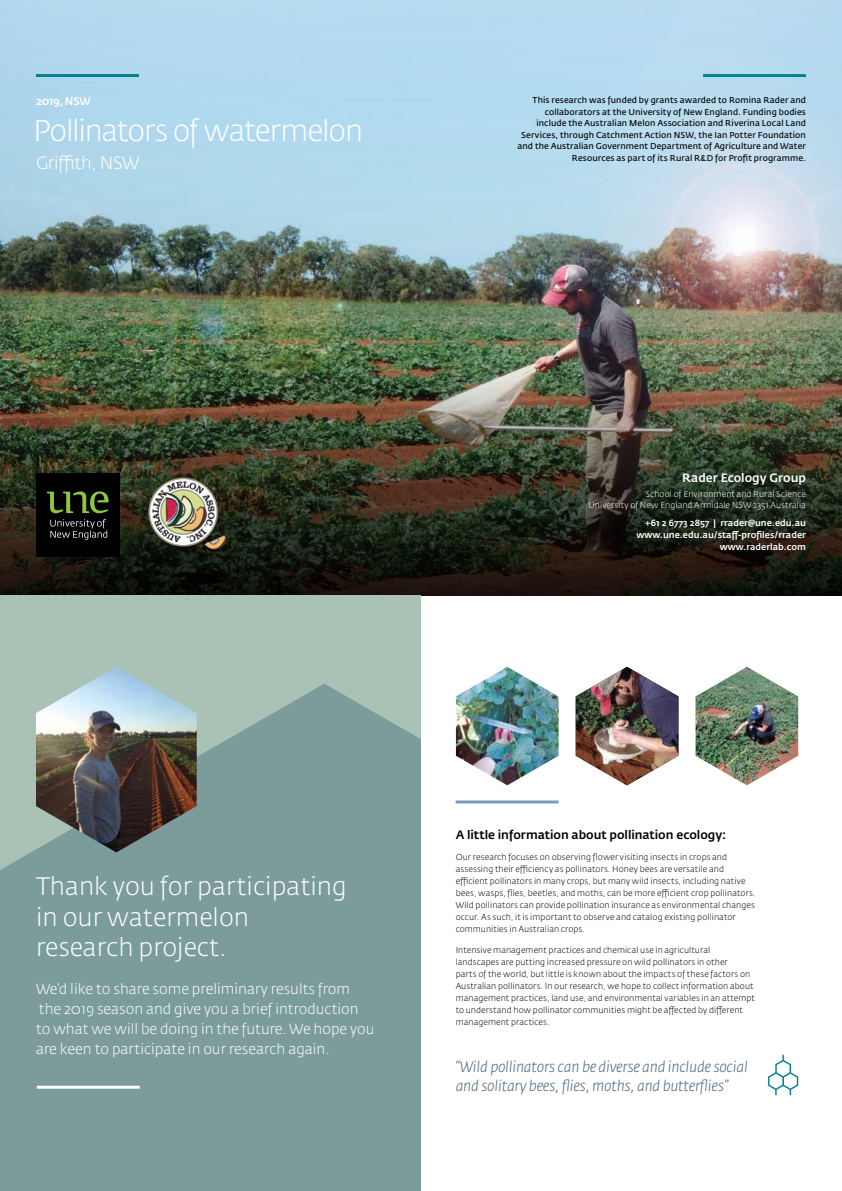
<style>
.page{position:relative;width:842px;height:1191px;background:#fff}
.page>*{position:absolute;margin:0;border:0;box-sizing:border-box;transform-origin:0 0}
.t1{font:300 29.7px "Fedra Sans Std";letter-spacing:-.035em;color:#fff}
.t2{font:300 25.1px/30.4px "Fedra Sans Std";color:#fff}
.t3{font:300 17.6px "Fedra Sans Std";letter-spacing:-.02em;color:#fff}
.t4{font:italic 300 15px/19.1px "Fedra Sans Std";letter-spacing:-.02em;color:#506a80}
.t5{font:300 14.5px/20.2px "Fedra Sans Std";color:#fff}
.t6{font:500 12px "Fedra Sans Std";letter-spacing:-.005em;color:#000}
.t7{font:500 12px "Fedra Sans Std";color:#fff}
.t8{font:500 11px "Fedra Sans Std";letter-spacing:-.02em;color:#fff}
.t9{font:500 9px/12px "Fedra Sans Std";color:#fff;text-align:right}
.t10{font:300 8.5px/12px "Fedra Sans Std";letter-spacing:.01em;color:#000}
.t11{font:8.5px/11.5px "Fedra Sans Std";letter-spacing:.01em;color:#000;text-align:right}
.t12{font:300 8.5px/11.5px "Fedra Sans Std";letter-spacing:.005em;color:#fff;text-align:right}
</style>
<div class="page">
<img style="left:0;top:260px;width:842px;height:94px">
<img style="left:0;top:354px;width:842px;height:241px">
<svg style="left:0;top:0;width:842px;height:260px;background:#b1d2e4"></svg>
<div style="left:36px;top:473px;width:84px;height:84px;background:#000"></div>
<svg style="left:47px;top:491px;width:62px;height:22px"></svg>
<svg style="left:50px;top:519px;width:57px;height:21px"></svg>
<hr style="left:36px;top:74px;width:103px;height:3px;background:#00838a">
<hr style="left:703px;top:74px;width:103px;height:3px;background:#00888e">
<img style="left:149px;top:477px;width:79px;height:75px">
<div style="left:0;top:595px;width:421px;height:596px;background:#a9c2b5"></div>
<svg style="left:0;top:684px;width:421px;height:507px;background:#7f9e9d"></svg>
<svg style="left:768px;top:1054px;width:30px;height:41px"></svg>
<hr style="left:37px;top:1085px;width:103px;height:3px;background:#fff">
<hr style="left:456px;top:800px;width:103px;height:3px;background:#799cbb">
<img style="left:456px;top:667px;width:103px;height:118px">
<img style="left:576px;top:667px;width:102px;height:118px">
<img style="left:695px;top:667px;width:103px;height:118px">
<img style="left:36px;top:667px;width:161px;height:185px">
<p class="t8" style="left:36px;top:94px;width:56px">2019, NSW</p>
<h1 class="t1" style="left:33px;top:112px;width:332px">Pollinators of watermelon</h1>
<h3 class="t3" style="left:36px;top:152px;width:105px">Griffith, NSW</h3>
<p class="t11" style="left:517px;top:94px;width:290px">This research was funded by grants awarded to Romina Rader and collaborators at the University of New England. Funding bodies include the Australian Melon Association and Riverina Local Land Services, through Catchment Action NSW, the Ian Potter Foundation and the Australian Government Department of Agriculture and Water Resources as part of its Rural R&amp;D for Profit programme.</p>
<h3 class="t7" style="left:682px;top:471px;width:125px">Rader Ecology Group</h3>
<p class="t12" style="left:588px;top:488px;width:219px">School of Environment and Rural Science<br>University of New England Armidale NSW 2351 Australia</p>
<p class="t9" style="left:636px;top:517px;width:171px">+61 2 6773 2857 | rrader@une.edu.au www.une.edu.au/staff-profiles/rrader www.raderlab.com</p>
<h2 class="t2" style="left:36px;top:871px;width:312px">Thank you for participating in our watermelon research project.</h2>
<h3 class="t5" style="left:36px;top:978px;width:340px">We’d like to share some preliminary results from the 2019 season and give you a brief introduction<br>to what we will be doing in the future. We hope you are keen to participate in our research again.</h3>
<h3 class="t6" style="left:456px;top:827px;width:272px">A little information about pollination ecology:</h3>
<p class="t10" style="left:456px;top:851px;width:301px">Our research focuses on observing flower visiting insects in crops and assessing their efficiency as pollinators. Honey bees are versatile and efficient pollinators in many crops, but many wild insects, including native bees, wasps, flies, beetles, and moths, can be more efficient crop pollinators.<br>Wild pollinators can provide pollination insurance as environmental changes occur. As such, it is important to observe and catalog existing pollinator communities in Australian crops.</p>
<p class="t10" style="left:456px;top:943px;width:301px">Intensive management practices and chemical use in agricultural landscapes are putting increased pressure on wild pollinators in other<br>parts of the world, but little is known about the impacts of these factors on Australian pollinators. In our research, we hope to collect information about management practices, land use, and environmental variables in an attempt to understand how pollinator communities might be affected by different management practices.</p>
<h3 class="t4" style="left:456px;top:1057px;width:294px">“Wild pollinators can be diverse and include social and solitary bees, flies, moths, and butterflies”</h3>
</div>
